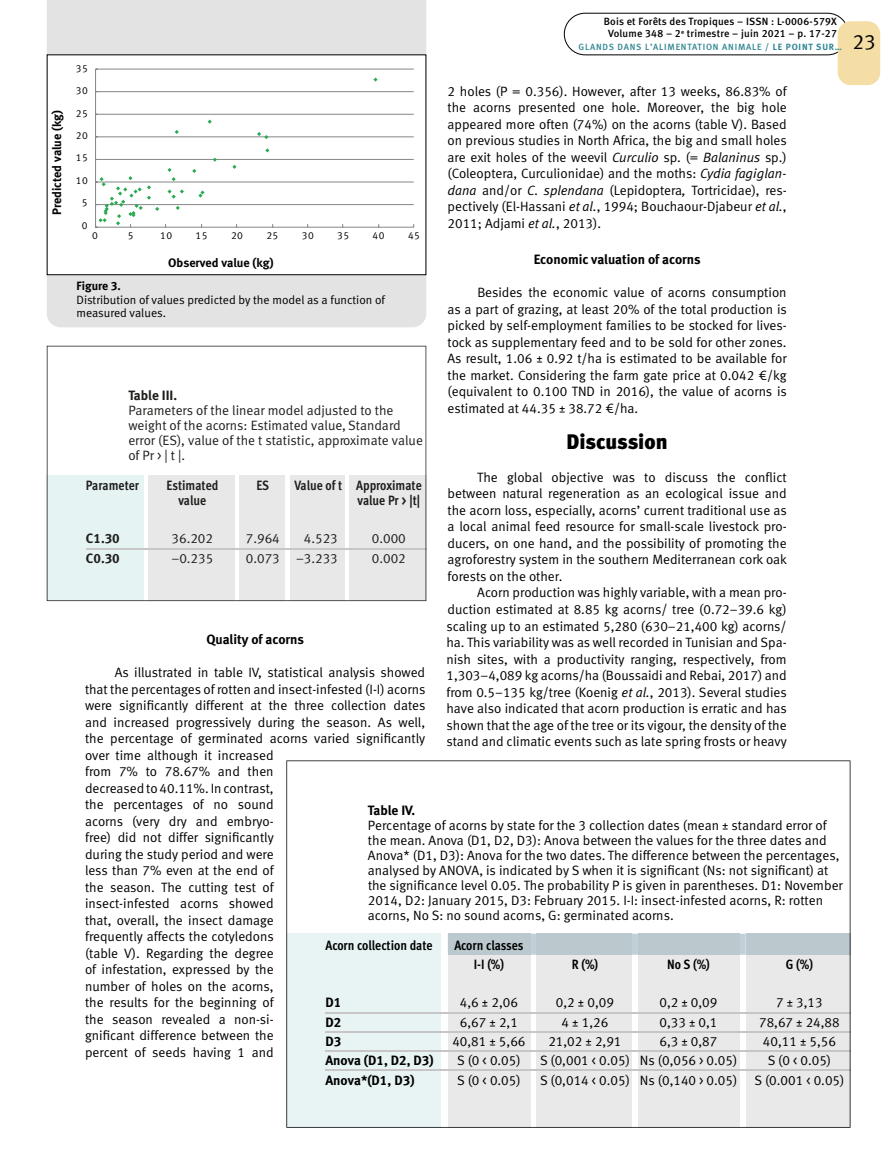
<style>
.page{position:relative;width:893px;height:1149px;background:#fff}
.page>*{position:absolute;margin:0;border:0;box-sizing:border-box;transform-origin:0 0}
.t1{font:21px "Meta Black LF";letter-spacing:-.005em;color:#000}
.t2{font:21px "Meta Normal LF";color:#000}
.t3{font:13.5px/16.5px "Meta Normal LF";color:#000;text-align:justify}
.t4{font:13.5px/15px "Meta Normal LF";color:#1e1e1c}
.t5{font:13.5px "Meta Bold LF";color:#000}
.t6{font:700 13.5px "Meta Cond";color:#1e1e1c}
.t7{font:700 13.5px/19.2px "Meta Cond";color:#000;text-align:center}
.t8{font:13.5px "Meta Bold LF";color:#1e1e1c}
.t9{font:700 12.3px "Meta";color:#020203}
.t10{font:12px/13.5px "Meta Normal LF";color:#000}
.t11{font:12px "Meta Bold LF";color:#000}
.t12{font:10.5px/12px "Meta Medium LF";letter-spacing:.02em;color:#000;text-align:center}
.t13{font:10.2px "Meta Normal LF";letter-spacing:.04em;color:#020203}
.t14{font:9px "Meta Medium LF";letter-spacing:.09em;color:#2f8593}
.s1{font-family:"Meta Bold LF"}
.s2{font-style:italic}
</style>
<div class="page">
<div style="left:564px;top:13px;width:285px;height:42px;border:1px solid #000;border-radius:21px"></div>
<div style="left:838px;top:21px;width:42px;height:64px;background:#f4dea6;border-radius:13px"></div>
<div style="left:47px;top:0;width:379px;height:327px;background:#e3e3e3"></div>
<svg style="left:49px;top:56px;width:375px;height:217px"></svg>
<div style="left:47px;top:54px;width:379px;height:221px;border:1px solid #000"></div>
<svg style="left:47px;top:345px;width:379px;height:256px"></svg>
<svg style="left:286px;top:760px;width:564px;height:367px"></svg>
<p class="t9" style="left:50px;top:215px;width:107px;rotate:-90deg">Predicted value (kg)</p>
<p class="t13" style="left:76px;top:62px;width:13px">35</p>
<p class="t12" style="left:604px;top:16px;width:235px">Bois et Forêts des Tropiques – ISSN : L-0006-579X<br>Volume 348 – 2<sup>e</sup> trimestre – juin 2021 – p. 17-27</p>
<p class="t14" style="left:578px;top:41px;width:265px">GLANDS DANS L’ALIMENTATION ANIMALE <span class="s1">/ LE POINT SUR…</span></p>
<h1 class="t2" style="left:852px;top:30px;width:25px">23</h1>
<p class="t3" style="left:448px;top:83px;width:341px">2 holes (P = 0.356). However, after 13 weeks, 86.83% of the acorns presented one hole. Moreover, the big hole appeared more often (74%) on the acorns (table V). Based on previous studies in North Africa, the big and small holes are exit holes of the weevil <span class="s2">Curculio</span> sp. (= <span class="s2">Balaninus</span> sp.) (Coleoptera, Curculionidae) and the moths: <span class="s2">Cydia fagiglan&shy;dana</span> and/or <span class="s2">C. splendana</span> (Lepidoptera<span class="s2">,</span> Tortricidae), res&shy;pectively (El-Hassani <span class="s2">et al.</span>, 1994; Bouchaour-Djabeur <span class="s2">et al.</span>, 2011; Adjami <span class="s2">et al.</span>, 2013).</p>
<p class="t5" style="left:534px;top:251px;width:168px">Economic valuation of acorns</p>
<p class="t3" style="left:448px;top:284px;width:341px;text-indent:30px">Besides the economic value of acorns consumption as a part of grazing, at least 20% of the total production is picked by self-employment families to be stocked for lives&shy;tock as supplementary feed and to be sold for other zones.<br>As result, 1.06 ± 0.92 t/ha is estimated to be available for the market. Considering the farm gate price at 0.042 €/kg (equivalent to 0.100 TND in 2016), the value of acorns is estimated at 44.35 ± 38.72 €/ha.</p>
<h1 class="t1" style="left:567px;top:429px;width:102px">Discussion</h1>
<p class="t3" style="left:448px;top:468px;width:341px;text-indent:30px">The global objective was to discuss the conflict between natural regeneration as an ecological issue and the acorn loss, especially, acorns’ current traditional use as a local animal feed resource for small-scale livestock pro&shy;ducers, on one hand, and the possibility of promoting the agroforestry system in the southern Mediterranean cork oak forests on the other.</p>
<p class="t3" style="left:446px;top:584px;width:342px;text-indent:31px">Acorn production was highly variable, with a mean pro&shy;duction estimated at 8.85 kg acorns/ tree (0.72–39.6 kg) scaling up to an estimated 5,280 (630–21,400 kg) acorns/ ha. This variability was as well recorded in Tunisian and Spa&shy;nish sites, with a productivity ranging, respectively, from 1,303–4,089 kg acorns/ha (Boussaidi and Rebai, 2017) and from 0.5–135 kg/tree (Koenig <span class="s2">et al.</span>, 2013). Several studies have also indicated that acorn production is erratic and has shown that the age of the tree or its vigour, the density of the stand and climatic events such as late spring frosts or heavy</p>
<p class="t13" style="left:76px;top:85px;width:13px">30</p>
<p class="t13" style="left:76px;top:107px;width:13px">25</p>
<p class="t13" style="left:76px;top:130px;width:13px">20</p>
<p class="t13" style="left:76px;top:151px;width:13px">15</p>
<p class="t13" style="left:76px;top:174px;width:13px">10</p>
<p class="t13" style="left:82px;top:197px;width:7px">5</p>
<p class="t13" style="left:82px;top:219px;width:7px">0</p>
<p class="t13" style="left:92px;top:229px;width:7px">0</p>
<p class="t13" style="left:128px;top:229px;width:7px">5</p>
<p class="t13" style="left:160px;top:229px;width:13px">10</p>
<p class="t13" style="left:196px;top:229px;width:13px">15</p>
<p class="t13" style="left:231px;top:229px;width:13px">20</p>
<p class="t13" style="left:266px;top:229px;width:13px">25</p>
<p class="t13" style="left:302px;top:229px;width:13px">30</p>
<p class="t13" style="left:337px;top:229px;width:13px">35</p>
<p class="t13" style="left:373px;top:229px;width:13px">40</p>
<p class="t13" style="left:408px;top:229px;width:13px">45</p>
<p class="t9" style="left:168px;top:255px;width:107px">Observed value (kg)</p>
<p class="t11" style="left:77px;top:278px;width:46px">Figure 3.</p>
<p class="t10" style="left:77px;top:292px;width:310px">Distribution of values predicted by the model as a function of measured values.</p>
<p class="t8" style="left:128px;top:387px;width:50px">Table III.</p>
<p class="t4" style="left:128px;top:402px;width:296px">Parameters of the linear model adjusted to the weight of the acorns: Estimated value, Standard error (ES), value of the t statistic, approximate value of Pr &gt; | t |.</p>
<p class="t6" style="left:86px;top:477px;width:55px">Parameter</p>
<p class="t6" style="left:167px;top:477px;width:53px">Estimated</p>
<p class="t6" style="left:257px;top:477px;width:14px">ES</p>
<p class="t6" style="left:294px;top:477px;width:129px">Value of t Approximate</p>
<p class="t6" style="left:178px;top:492px;width:29px">value</p>
<p class="t6" style="left:358px;top:492px;width:64px">value Pr &gt; |t|</p>
<p class="t8" style="left:86px;top:530px;width:36px">C1.30</p>
<p class="t4" style="left:172px;top:531px;width:43px">36.202</p>
<p class="t4" style="left:246px;top:531px;width:35px">7.964</p>
<p class="t4" style="left:304px;top:531px;width:35px">4.523</p>
<p class="t4" style="left:372px;top:531px;width:35px">0.000</p>
<p class="t8" style="left:86px;top:550px;width:36px">C0.30</p>
<p class="t4" style="left:171px;top:550px;width:43px">–0.235</p>
<p class="t4" style="left:246px;top:550px;width:93px">0.073 –3.233</p>
<p class="t4" style="left:372px;top:550px;width:35px">0.002</p>
<p class="t5" style="left:206px;top:631px;width:99px">Quality of acorns</p>
<p class="t3" style="left:85px;top:663px;width:342px;text-align:left;text-indent:30px">As illustrated in table IV, statistical analysis showed that the percentages of rotten and insect-infested (I-I) acorns were significantly different at the three collection dates and increased progressively during the season. As well, the percentage of germinated acorns varied significantly over time although it increased<br>from 7% to 78.67% and then<br>decreased to 40.11%. In contrast,<br>the percentages of no sound<br>acorns (very dry and embryo-<br>free) did not differ significantly<br>during the study period and were<br>less than 7% even at the end of<br>the season. The cutting test of<br>insect-infested acorns showed<br>that, overall, the insect damage<br>frequently affects the cotyledons<br>(table V). Regarding the degree<br>of infestation, expressed by the<br>number of holes on the acorns,<br>the results for the beginning of<br>the season revealed a non-si-<br>gnificant difference between the<br>percent of seeds having 1 and</p>
<p class="t5" style="left:368px;top:801px;width:49px">Table IV.</p>
<p class="t3" style="left:368px;top:817px;width:476px;line-height:15px;text-align:left">Percentage of acorns by state for the 3 collection dates (mean ± standard error of the mean. Anova (D1, D2, D3): Anova between the values for the three dates and Anova* (D1, D3): Anova for the two dates. The difference between the percentages, analysed by ANOVA, is indicated by S when it is significant (Ns: not significant) at the significance level 0.05. The probability P is given in parentheses. D1: November 2014, D2: January 2015, D3: February 2015. I-I: insect-infested acorns, R: rotten acorns, No S: no sound acorns, G: germinated acorns.</p>
<p class="t7" style="left:325px;top:934px;width:109px">Acorn collection date</p>
<p class="t7" style="left:454px;top:934px;width:71px">Acorn classes<br>I-I (%)</p>
<p class="t7" style="left:572px;top:954px;width:28px">R (%)</p>
<p class="t7" style="left:667px;top:954px;width:44px">No S (%)</p>
<p class="t7" style="left:786px;top:954px;width:29px">G (%)</p>
<p class="t5" style="left:325px;top:994px;width:17px">D1</p>
<p class="t3" style="left:460px;top:994px;width:59px">4,6 ± 2,06</p>
<p class="t3" style="left:556px;top:994px;width:59px">0,2 ± 0,09</p>
<p class="t3" style="left:659px;top:994px;width:59px">0,2 ± 0,09</p>
<p class="t3" style="left:776px;top:994px;width:48px">7 ± 3,13</p>
<p class="t5" style="left:325px;top:1013px;width:17px">D2</p>
<p class="t3" style="left:460px;top:1013px;width:59px">6,67 ± 2,1</p>
<p class="t3" style="left:562px;top:1013px;width:48px">4 ± 1,26</p>
<p class="t3" style="left:659px;top:1013px;width:59px">0,33 ± 0,1</p>
<p class="t3" style="left:759px;top:1013px;width:82px">78,67 ± 24,88</p>
<p class="t5" style="left:325px;top:1032px;width:17px">D3</p>
<p class="t3" style="left:452px;top:1032px;width:75px">40,81 ± 5,66</p>
<p class="t3" style="left:548px;top:1032px;width:75px">21,02 ± 2,91</p>
<p class="t3" style="left:659px;top:1032px;width:59px">6,3 ± 0,87</p>
<p class="t3" style="left:763px;top:1032px;width:75px">40,11 ± 5,56</p>
<p class="t5" style="left:325px;top:1052px;width:110px">Anova (D1, D2, D3)</p>
<p class="t3" style="left:457px;top:1051px;width:65px">S (0 &lt; 0.05)</p>
<p class="t3" style="left:540px;top:1051px;width:199px">S (0,001 &lt; 0.05) Ns (0,056 &gt; 0.05)</p>
<p class="t3" style="left:768px;top:1051px;width:65px">S (0 &lt; 0.05)</p>
<p class="t5" style="left:325px;top:1071px;width:91px">Anova*(D1, D3)</p>
<p class="t3" style="left:457px;top:1071px;width:65px">S (0 &lt; 0.05)</p>
<p class="t3" style="left:540px;top:1071px;width:199px">S (0,014 &lt; 0.05) Ns (0,140 &gt; 0.05)</p>
<p class="t3" style="left:754px;top:1071px;width:91px">S (0.001 &lt; 0.05)</p>
</div>
